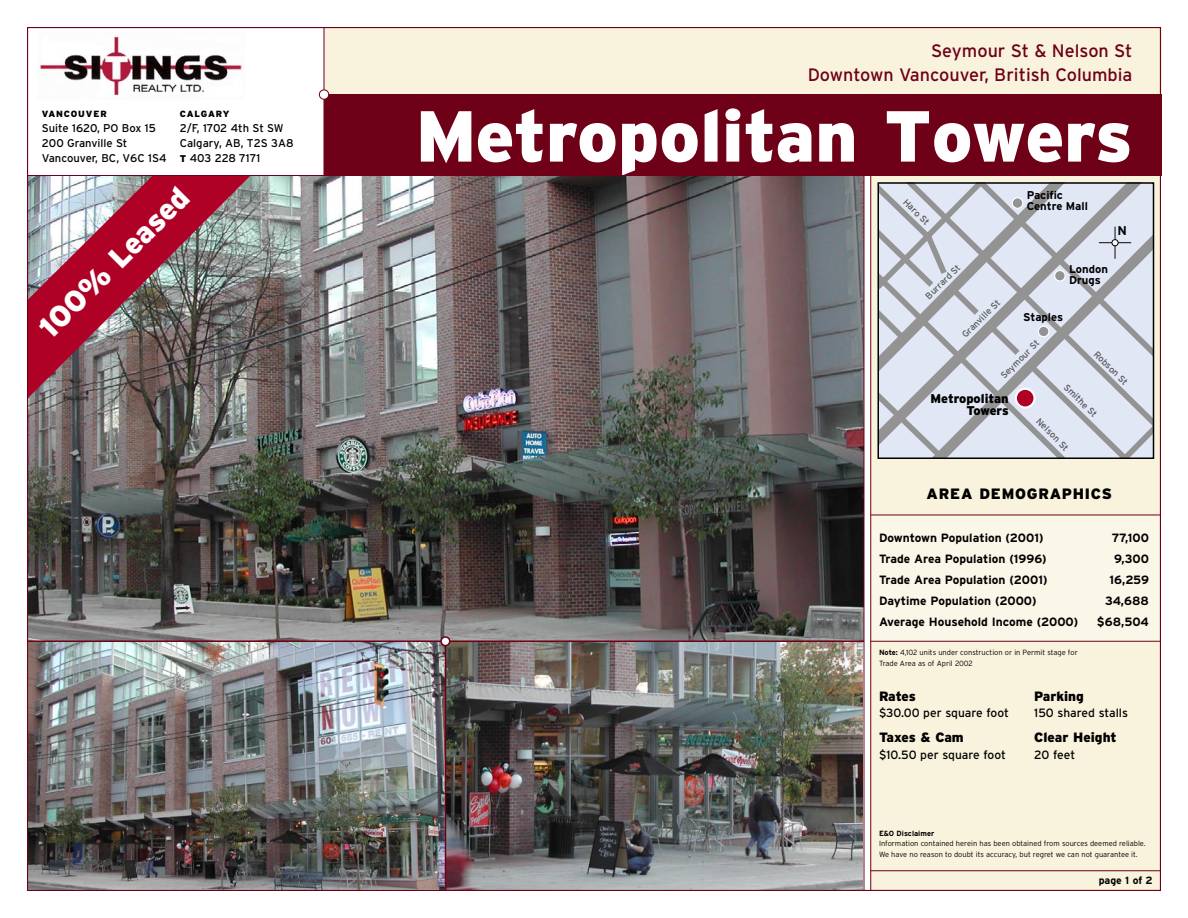
<style>
.page{position:relative;width:1188px;height:918px;background:#fff}
.page>*{position:absolute;margin:0;border:0;box-sizing:border-box;transform-origin:0 0}
.t1{font:900 72px "Interstate";letter-spacing:-.005em;color:#fff}
.t2{font:900 30px "Interstate";color:#fff}
.t3{font:18px "Interstate";color:#6e0017}
.t4{font:900 15px "Interstate";letter-spacing:.05em;color:#000}
.t5{font:900 13.5px "Interstate";color:#000}
.t6{font:900 12.75px/12.8px "Interstate";color:#000;text-align:right}
.t7{font:700 12.75px "Interstate";color:#000}
.t8{font:700 12px "Interstate";color:#000}
.t9{font:12px "Interstate";color:#000}
.t10{font:11.25px "Interstate";color:#000}
.t11{font:700 11.25px/11.2px "Interstate";color:#000}
.t12{font:700 10.5px "Interstate";letter-spacing:-.005em;color:#000}
.t13{font:9.15px "Interstate";color:#565656}
.t14{font:900 9px "Interstate";letter-spacing:.1em;color:#000}
.t15{font:300 7.5px/10.5px "Interstate";color:#000}
.t16{font:700 7.5px "Interstate";color:#000}
.s1{font-weight:900;font-size:9.75px}
.s2{font-weight:700}
</style>
<div class="page">
<img style="left:29px;top:176px;width:835px;height:465px">
<img style="left:29px;top:642px;width:416px;height:247px">
<img style="left:446px;top:642px;width:418px;height:247px">
<img style="left:29px;top:176px;width:222px;height:222px">
<img style="left:39px;top:36px;width:205px;height:60px">
<div style="left:324px;top:27px;width:837px;height:148px;background:#f9f3dd"></div>
<div style="left:324px;top:94px;width:837px;height:81px;background:#6e0017"></div>
<div style="left:871px;top:175px;width:290px;height:716px;background:#f9f3dd"></div>
<div style="left:871px;top:516px;width:290px;height:125px;background:#fbf7e8"></div>
<hr style="left:324px;top:27px;width:1px;height:148px;background:#6e0017">
<div style="left:319px;top:90px;width:10px;height:9px;background:#fff;border-radius:50%"></div>
<div style="left:319px;top:90px;width:10px;height:10px;border:1px solid #6e0017;border-radius:50%"></div>
<hr style="left:864px;top:175px;width:1px;height:716px;background:#6e0017">
<hr style="left:870px;top:175px;width:1px;height:716px;background:#6e0017">
<svg style="left:881px;top:185px;width:270px;height:271px;background:#cfd4de"></svg>
<hr style="left:1115px;top:227px;width:1px;height:32px;background:#000">
<hr style="left:1099px;top:242px;width:32px;height:1px;background:#000">
<svg style="left:1112px;top:240px;width:6px;height:6px"></svg>
<div style="left:1112px;top:239px;width:6px;height:7px;border:1px solid #000;border-radius:50%"></div>
<svg style="left:1016px;top:389px;width:19px;height:19px"></svg>
<div style="left:1015px;top:388px;width:21px;height:21px;border:2px solid #fff;border-radius:50%"></div>
<div style="left:1038px;top:326px;width:11px;height:11px;background:#939393;border-radius:50%"></div>
<div style="left:1038px;top:326px;width:12px;height:11px;border:1px solid #fff;border-radius:50%"></div>
<div style="left:1055px;top:270px;width:10px;height:11px;background:#939393;border-radius:50%"></div>
<div style="left:1054px;top:270px;width:12px;height:12px;border:1px solid #fff;border-radius:50%"></div>
<div style="left:1012px;top:198px;width:11px;height:10px;background:#939393;border-radius:50%"></div>
<div style="left:1012px;top:197px;width:11px;height:12px;border:1px solid #fff;border-radius:50%"></div>
<div style="left:878px;top:182px;width:276px;height:277px;border:2px solid #000"></div>
<hr style="left:871px;top:515px;width:290px;height:1px;background:#6e0017">
<hr style="left:871px;top:641px;width:290px;height:1px;background:#6e0017">
<hr style="left:871px;top:870px;width:290px;height:1px;background:#6e0017">
<hr style="left:27px;top:641px;width:837px;height:1px;background:#6e0017">
<hr style="left:445px;top:641px;width:1px;height:250px;background:#6e0017">
<div style="left:441px;top:637px;width:9px;height:9px;background:#fff;border-radius:50%"></div>
<div style="left:440px;top:636px;width:10px;height:10px;border:2px solid #6e0017;border-radius:50%"></div>
<hr style="left:27px;top:175px;width:1134px;height:1px;background:#6e0017">
<p class="t14" style="left:42px;top:109px;width:66px">VANCOUVER</p>
<p class="t10" style="left:42px;top:122px;width:115px">Suite 1620, PO Box 15</p>
<p class="t10" style="left:42px;top:137px;width:87px">200 Granville St</p>
<p class="t10" style="left:42px;top:152px;width:126px">Vancouver, BC, V6C 1S4</p>
<p class="t14" style="left:180px;top:109px;width:51px">CALGARY</p>
<p class="t10" style="left:180px;top:122px;width:105px">2/F, 1702 4th St SW</p>
<p class="t10" style="left:180px;top:137px;width:115px">Calgary, AB, T2S 3A8</p>
<p class="t10" style="left:180px;top:152px;width:82px"><span class="s1">T</span> 403 228 7171</p>
<p class="t2" style="left:32px;top:321px;width:200px;rotate:-45deg">100% Leased</p>
<p class="t3" style="left:931px;top:40px;width:203px">Seymour St &amp; Nelson St</p>
<p class="t3" style="left:808px;top:64px;width:326px">Downtown Vancouver, British Columbia</p>
<p class="t1" style="left:416px;top:95px;width:718px">Metropolitan Towers</p>
<p class="t13" style="left:908px;top:197px;width:34px;rotate:45deg">Haro St</p>
<p class="t11" style="left:1027px;top:189px;width:63px">Pacific<br>Centre Mall</p>
<p class="t7" style="left:1118px;top:224px;width:11px">N</p>
<p class="t13" style="left:923px;top:294px;width:47px;rotate:-45deg">Burrard St</p>
<p class="t11" style="left:1069px;top:263px;width:40px">London<br>Drugs</p>
<p class="t13" style="left:960px;top:333px;width:51px;rotate:-45deg">Granville St</p>
<p class="t13" style="left:999px;top:373px;width:52px;rotate:-45deg">Seymour St</p>
<p class="t11" style="left:1023px;top:312px;width:41px">Staples</p>
<p class="t13" style="left:1099px;top:349px;width:45px;rotate:45deg">Robson St</p>
<p class="t13" style="left:1069px;top:382px;width:44px;rotate:45deg">Smithe St</p>
<p class="t13" style="left:1041px;top:416px;width:43px;rotate:45deg">Nelson St</p>
<p class="t6" style="left:930px;top:392px;width:80px">Metropolitan<br>Towers</p>
<p class="t4" style="left:927px;top:485px;width:187px">AREA DEMOGRAPHICS</p>
<p class="t8" style="left:879px;top:531px;width:166px">Downtown Population (2001)</p>
<p class="t8" style="left:1112px;top:531px;width:39px">77,100</p>
<p class="t8" style="left:879px;top:552px;width:169px">Trade Area Population (1996)</p>
<p class="t8" style="left:1114px;top:552px;width:36px">9,300</p>
<p class="t8" style="left:879px;top:573px;width:170px">Trade Area Population (2001)</p>
<p class="t8" style="left:1110px;top:573px;width:41px">16,259</p>
<p class="t8" style="left:879px;top:594px;width:159px">Daytime Population (2000)</p>
<p class="t8" style="left:1105px;top:594px;width:45px">34,688</p>
<p class="t8" style="left:879px;top:615px;width:201px">Average Household Income (2000)</p>
<p class="t8" style="left:1097px;top:615px;width:54px">$68,504</p>
<p class="t15" style="left:879px;top:647px;width:200px"><span class="s2">Note:</span> 4,102 units under construction or in Permit stage for<br>Trade Area as of April 2002</p>
<p class="t5" style="left:879px;top:688px;width:38px">Rates</p>
<p class="t9" style="left:879px;top:706px;width:131px">$30.00 per square foot</p>
<p class="t5" style="left:879px;top:730px;width:86px">Taxes &amp; Cam</p>
<p class="t9" style="left:879px;top:748px;width:129px">$10.50 per square foot</p>
<p class="t5" style="left:1034px;top:688px;width:51px">Parking</p>
<p class="t9" style="left:1034px;top:706px;width:95px">150 shared stalls</p>
<p class="t5" style="left:1034px;top:730px;width:84px">Clear Height</p>
<p class="t9" style="left:1034px;top:748px;width:43px">20 feet</p>
<p class="t16" style="left:879px;top:829px;width:57px">E&amp;O Disclaimer</p>
<p class="t15" style="left:879px;top:838px;width:268px">Information contained herein has been obtained from sources deemed reliable.<br>We have no reason to doubt its accuracy, but regret we can not guarantee it.</p>
<p class="t12" style="left:1099px;top:874px;width:56px">page 1 of 2</p>
</div>
